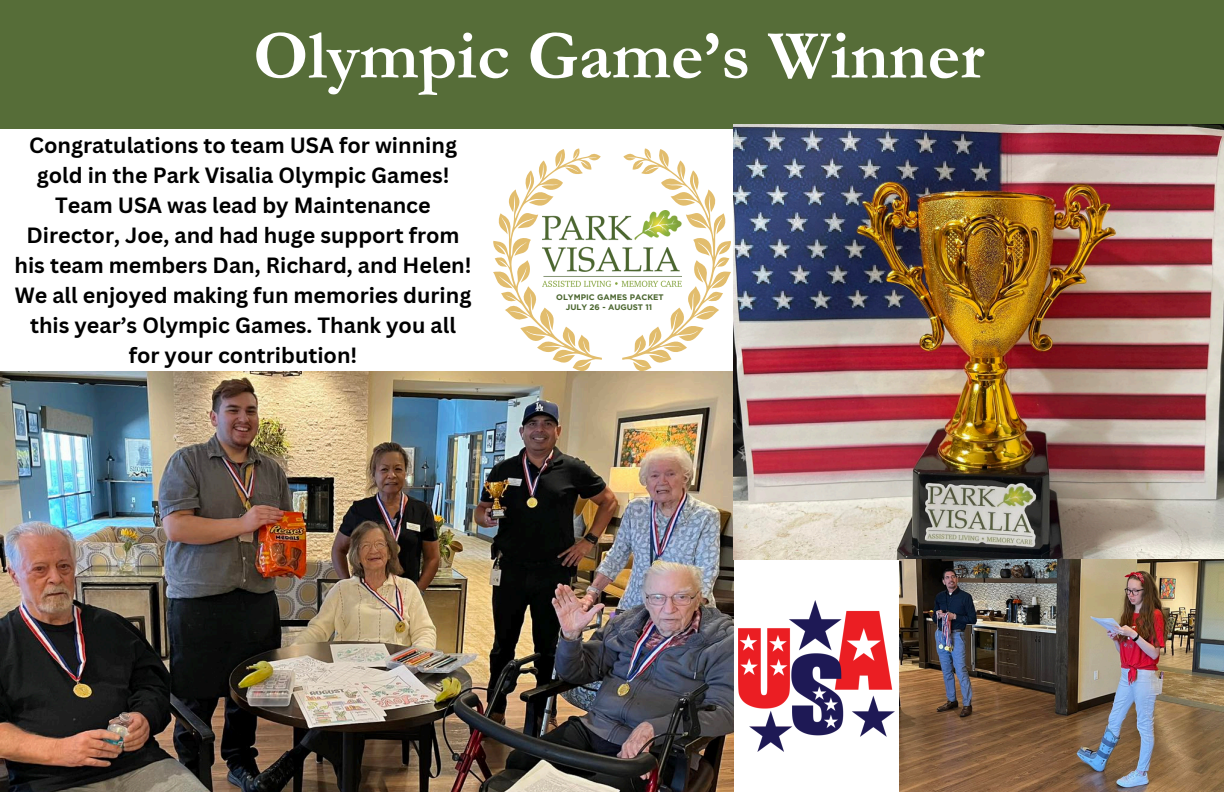
<style>
.page{position:relative;width:1224px;height:792px;background:#fff}
.page>*{position:absolute;margin:0;border:0;box-sizing:border-box;transform-origin:0 0}
.t1{font:700 70px "Garamond";color:#fff}
.t2{font:700 21.5px/30px "Canva Sans";color:#000;text-align:center}
.t3{font:700 8px "Gotham";color:#4b662f}
</style>
<div class="page">
<div style="left:0;top:0;width:1224px;height:129px;background:#566d38"></div>
<svg style="left:622px;top:148px;width:109px;height:223px"></svg>
<svg style="left:493px;top:149px;width:109px;height:222px"></svg>
<img style="left:542px;top:211px;width:140px;height:75px">
<img style="left:0;top:371px;width:734px;height:421px">
<img style="left:734px;top:125px;width:489px;height:435px">
<img style="left:900px;top:559px;width:324px;height:233px">
<img style="left:738px;top:600px;width:156px;height:151px">
<p class="t1" style="left:253px;top:18px;width:733px">Olympic Game’s Winner</p>
<p class="t2" style="left:15px;top:130px;width:459px">Congratulations to team USA for winning gold in the Park Visalia Olympic Games!<br>Team USA was lead by Maintenance Director, Joe, and had huge support from his team members Dan, Richard, and Helen!<br>We all enjoyed making fun memories during this year’s Olympic Games. Thank you all for your contribution!</p>
<p class="t3" style="left:556px;top:293px;width:109px">OLYMPIC GAMES PACKET</p>
<p class="t3" style="left:566px;top:302px;width:88px">JULY 26 - AUGUST 11</p>
</div>
